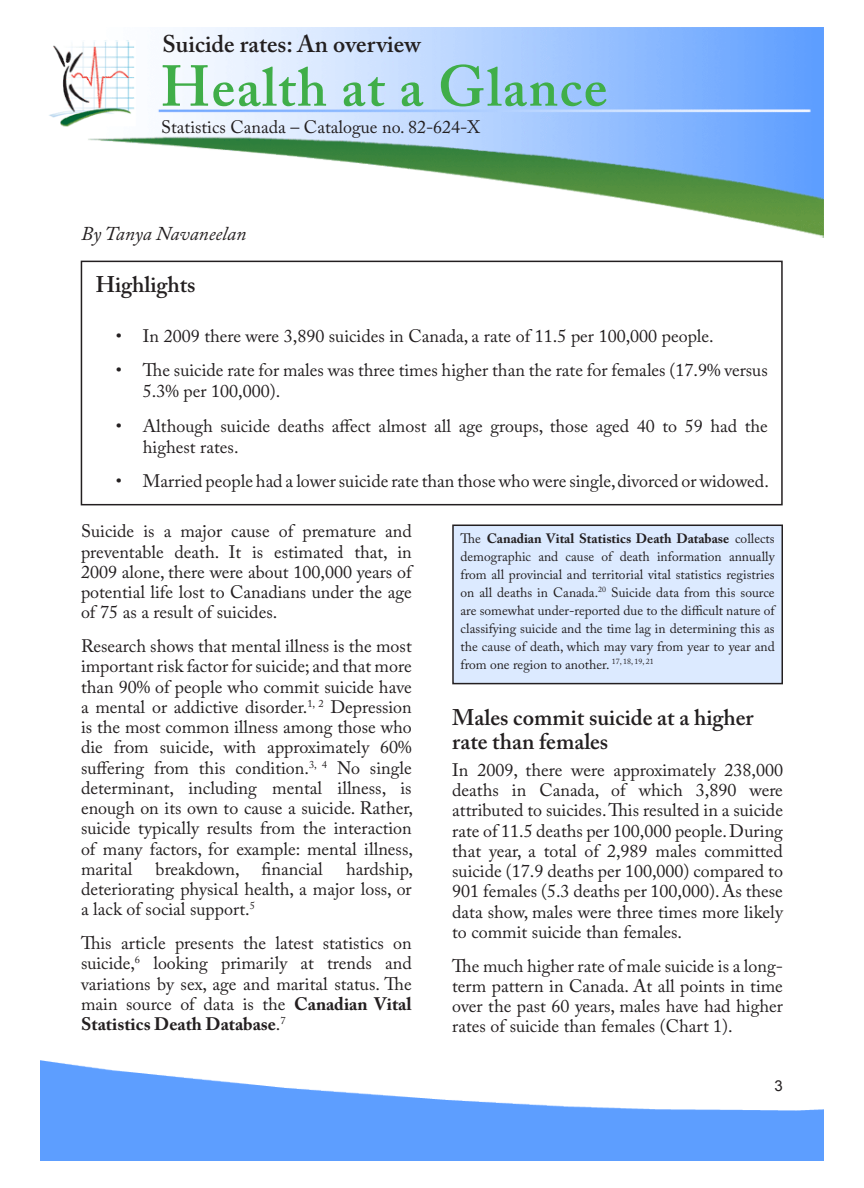
<style>
.page{position:relative;width:864px;height:1188px;background:#fff}
.page>*{position:absolute;margin:0;border:0;box-sizing:border-box;transform-origin:0 0}
.t1{font:600 54px "Adobe Caslon Pro";letter-spacing:.03em;color:#40ae49}
.t2{font:600 24px "Adobe Caslon Pro";color:#231f20}
.Head2{font:600 22.5px/24px "Adobe Caslon Pro";color:#231f20}
.Author{font:italic 19.5px "Adobe Caslon Pro";color:#231f20}
.Body{font:18px/20.2px "Adobe Caslon Pro";color:#231f20;text-align:justify}
.Page_No{font:15px "Arial";color:#231f20}
.Mini-Text-Box{font:13.5px/18px "Adobe Caslon Pro";color:#231f20;text-align:justify}
.s1{font-size:57px}
.s2{font-weight:700}
</style>
<div class="page">
<img style="left:49px;top:27px;width:775px;height:211px">
<img style="left:40px;top:1061px;width:784px;height:100px">
<div style="left:81px;top:261px;width:702px;height:244px;border:2px solid #231f20"></div>
<div style="left:453px;top:525px;width:329px;height:159px;background:#dceaff"></div>
<div style="left:452px;top:525px;width:331px;height:159px;border:2px solid #231f20"></div>
<h2 class="t2" style="left:162px;top:30px;width:260px">Suicide rates: An overview</h2>
<h1 class="t1" style="left:161px;top:55px;width:448px"><span class="s1">H</span>ealth at a <span class="s1">G</span>lance</h1>
<p class="Body" style="left:161px;top:117px;width:321px">Statistics Canada – Catalogue no. 82-624-X</p>
<p class="Author" style="left:81px;top:222px;width:167px">By Tanya Navaneelan</p>
<p class="Head2" style="left:96px;top:272px;width:101px">Highlights</p>
<p class="Body" style="left:116px;top:325px;width:599px">• In 2009 there were 3,890 suicides in Canada, a rate of 11.5 per 100,000 people.</p>
<p class="Body" style="left:143px;top:359px;width:626px;line-height:21px;text-indent:-27px">• The suicide rate for males was three times higher than the rate for females (17.9% versus<br>5.3% per 100,000).</p>
<p class="Body" style="left:143px;top:415px;width:626px;line-height:21px;text-indent:-27px">• Although suicide deaths affect almost all age groups, those aged 40 to 59 had the highest rates.</p>
<p class="Body" style="left:116px;top:471px;width:654px">• Married people had a lower suicide rate than those who were single, divorced or widowed.</p>
<p class="Body" style="left:81px;top:521px;width:332px">Suicide is a major cause of premature and preventable death. It is estimated that, in 2009 alone, there were about 100,000 years of potential life lost to Canadians under the age of 75 as a result of suicides.</p>
<p class="Body" style="left:81px;top:636px;width:334px">Research shows that mental illness is the most important risk factor for suicide; and that more than 90% of people who commit suicide have a mental or addictive disorder.<sup>1,</sup> <sup>2</sup> Depression is the most common illness among those who die from suicide, with approximately 60% suffering from this condition.<sup>3,</sup> <sup>4</sup> No single determinant, including mental illness, is enough on its own to cause a suicide. Rather, suicide typically results from the interaction of many factors, for example: mental illness, marital</p>
<p class="Body" style="left:81px;top:859px;width:334px;text-indent:265px">hardship, deteriorating physical health, a major loss, or a lack of social support.<sup>5</sup></p>
<p class="Body" style="left:81px;top:933px;width:332px">This article presents the latest statistics on suicide,<sup>6</sup> looking primarily at trends and variations by sex, age and marital status. The main source of data is the <span class="s2">Canadian Vital Statistics Death Database</span>.<sup>7</sup></p>
<p class="Body" style="left:156px;top:859px;width:169px">breakdown, financial</p>
<p class="Mini-Text-Box" style="left:460px;top:529px;width:316px">The <span class="s2">Canadian Vital Statistics Death Database</span> collects demographic and cause of death information annually from all provincial and territorial vital statistics registries on all deaths in Canada.<sup>20</sup> Suicide data from this source are somewhat under-reported due to the difficult nature of classifying suicide and the time lag in determining this as the cause of death, which may vary from year to year and from one region to another. <sup>17,</sup> <sup>18,</sup> <sup>19,</sup> <sup>21</sup></p>
<p class="Head2" style="left:452px;top:705px;width:303px">Males commit suicide at a higher rate than females</p>
<p class="Body" style="left:452px;top:759px;width:332px">In 2009, there were approximately 238,000 deaths in Canada, of which 3,890 were attributed to suicides. This resulted in a suicide rate of 11.5 deaths per 100,000 people. During that year, a total of 2,989 males committed suicide (17.9 deaths per 100,000) compared to 901 females (5.3 deaths per 100,000). As these data show, males were three times more likely to commit suicide than females.</p>
<p class="Body" style="left:452px;top:955px;width:332px">The much higher rate of male suicide is a long&shy;term pattern in Canada. At all points in time over the past 60 years, males have had higher rates of suicide than females (Chart 1).</p>
<p class="Page_No" style="left:775px;top:1076px;width:10px">3</p>
</div>
